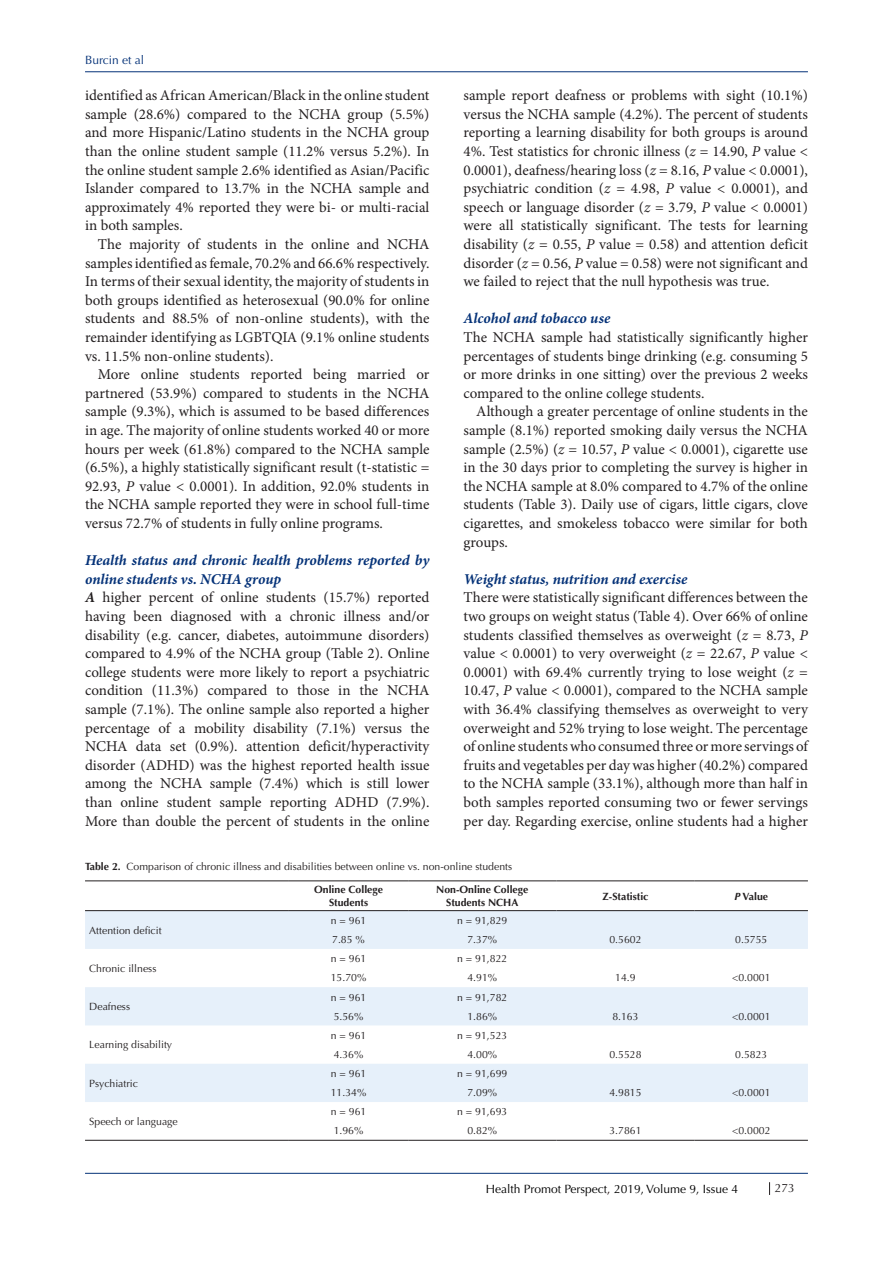
<style>
.page{position:relative;width:893px;height:1263px;background:#fff}
.page>*{position:absolute;margin:0;border:0;box-sizing:border-box;transform-origin:0 0}
.t1{font:15px/18.6px "Minion Pro";color:#231f20;text-align:justify}
.t2{font:italic 700 15px/18.6px "Minion Pro";letter-spacing:-.005em;color:#053278}
.t3{font:12px "Optima LT Std";color:#000}
.t4{font:12px "Optima LT Std";color:#053278}
.t5{font:12px "Optima LT Std";color:#231f20}
.t6{font:10.5px "Optima LT Std";color:#231f20}
.t7{font:700 10.5px/13.5px "Optima LT Std";color:#231f20;text-align:center}
.s1{font-style:italic}
.s2{font-weight:700;font-style:italic}
.s3{font-weight:700}
.s4{color:#150000}
</style>
<div class="page">
<hr style="left:85px;top:71px;width:723px;height:1px;background:#053278">
<hr style="left:85px;top:1173px;width:723px;height:1px;background:#053278">
<svg style="left:769px;top:1182px;width:1px;height:13px"></svg>
<svg style="left:85px;top:911px;width:723px;height:191px;fill:#e6f0fa"></svg>
<hr style="left:85px;top:880px;width:204px;height:1px;background:#231f20">
<hr style="left:289px;top:880px;width:119px;height:1px;background:#231f20">
<hr style="left:408px;top:880px;width:148px;height:1px;background:#231f20">
<hr style="left:556px;top:880px;width:139px;height:1px;background:#231f20">
<hr style="left:695px;top:880px;width:113px;height:1px;background:#231f20">
<hr style="left:85px;top:910px;width:204px;height:1px;background:#231f20">
<hr style="left:289px;top:910px;width:119px;height:1px;background:#231f20">
<hr style="left:408px;top:910px;width:148px;height:1px;background:#231f20">
<hr style="left:556px;top:910px;width:139px;height:1px;background:#231f20">
<hr style="left:695px;top:910px;width:113px;height:1px;background:#231f20">
<hr style="left:85px;top:1140px;width:204px;height:1px;background:#231f20">
<hr style="left:289px;top:1140px;width:119px;height:1px;background:#231f20">
<hr style="left:408px;top:1140px;width:148px;height:1px;background:#231f20">
<hr style="left:556px;top:1140px;width:139px;height:1px;background:#231f20">
<hr style="left:695px;top:1140px;width:113px;height:1px;background:#231f20">
<p class="t4" style="left:85px;top:53px;width:61px">Burcin et al</p>
<p class="t1" style="left:85px;top:86px;width:346px">identified as African American/Black in the online student sample (28.6%) compared to the NCHA group (5.5%) and more Hispanic/Latino students in the NCHA group than the online student sample (11.2% versus 5.2%). In the online student sample 2.6% identified as Asian/Pacific Islander compared to 13.7% in the NCHA sample and approximately 4% reported they were bi- or multi-racial in both samples.</p>
<p class="t1" style="left:85px;top:235px;width:346px;text-indent:13px">The majority of students in the online and NCHA samples identified as female, 70.2% and 66.6% respectively.<br>In terms of their sexual identity, the majority of students in both groups identified as heterosexual (90.0% for online students and 88.5% of non-online students), with the remainder identifying as LGBTQIA (9.1% online students vs. 11.5% non-online students).</p>
<p class="t1" style="left:85px;top:365px;width:346px;text-indent:13px">More online students reported being married or partnered (53.9%) compared to students in the NCHA sample (9.3%), which is assumed to be based differences in age. The majority of online students worked 40 or more hours per week (61.8%) compared to the NCHA sample (6.5%), a highly statistically significant result (t-statistic = 92.93, <span class="s1">P</span> value &lt; 0.0001). In addition, 92.0% students in the NCHA sample reported they were in school full-time versus 72.7% of students in fully online programs.</p>
<p class="t2" style="left:85px;top:551px;width:346px">Health status and chronic health problems reported by online students vs. NCHA group</p>
<p class="t1" style="left:85px;top:588px;width:346px"><span class="s2">A</span> higher percent of online students (15.7%) reported having been diagnosed with a chronic illness and/or disability (e.g. cancer, diabetes, autoimmune disorders) compared to 4.9% of the NCHA group (Table 2). Online college students were more likely to report a psychiatric condition (11.3%) compared to those in the NCHA sample (7.1%). The online sample also reported a higher percentage of a mobility disability (7.1%) versus the NCHA data set (0.9%). attention deficit/hyperactivity disorder (ADHD) was the highest reported health issue among the NCHA sample (7.4%) which is still lower than online student sample reporting ADHD (7.9%).<br>More than double the percent of students in the online</p>
<p class="t1" style="left:463px;top:86px;width:346px">sample report deafness or problems with sight (10.1%) versus the NCHA sample (4.2%). The percent of students reporting a learning disability for both groups is around 4%. Test statistics for chronic illness (<span class="s1">z</span> = 14.90, <span class="s1">P</span> value &lt; 0.0001), deafness/hearing loss (<span class="s1">z</span> = 8.16, <span class="s1">P</span> value &lt; 0.0001), psychiatric condition (<span class="s1">z</span> = 4.98, <span class="s1">P</span> value &lt; 0.0001), and speech or language disorder (<span class="s1">z</span> = 3.79, <span class="s1">P</span> value &lt; 0.0001) were all statistically significant. The tests for learning disability (<span class="s1">z</span> = 0.55, <span class="s1">P</span> value = 0.58) and attention deficit disorder (<span class="s1">z</span> = 0.56, <span class="s1">P</span> value = 0.58) were not significant and we failed to reject that the null hypothesis was true.</p>
<p class="t2" style="left:463px;top:309px;width:148px">Alcohol and tobacco use</p>
<p class="t1" style="left:463px;top:328px;width:346px">The NCHA sample had statistically significantly higher percentages of students binge drinking (e.g. consuming 5 or more drinks in one sitting) over the previous 2 weeks compared to the online college students.</p>
<p class="t1" style="left:463px;top:402px;width:346px;text-indent:13px">Although a greater percentage of online students in the sample (8.1%) reported smoking daily versus the NCHA sample (2.5%) (<span class="s1">z</span> = 10.57, <span class="s1">P</span> value &lt; 0.0001), cigarette use in the 30 days prior to completing the survey is higher in the NCHA sample at 8.0% compared to 4.7% of the online students (Table 3). Daily use of cigars, little cigars, clove cigarettes, and smokeless tobacco were similar for both groups.</p>
<p class="t2" style="left:463px;top:569px;width:225px">Weight status, nutrition and exercise</p>
<p class="t1" style="left:463px;top:588px;width:346px">There were statistically significant differences between the two groups on weight status (Table 4). Over 66% of online students classified themselves as overweight (<span class="s1">z</span> = 8.73, <span class="s1">P </span>value &lt; 0.0001) to very overweight (<span class="s1">z</span> = 22.67, <span class="s1">P</span> value &lt; 0.0001) with 69.4% currently trying to lose weight (<span class="s1">z</span> = 10.47, <span class="s1">P</span> value &lt; 0.0001), compared to the NCHA sample with 36.4% classifying themselves as overweight to very overweight and 52% trying to lose weight. The percentage of online students who consumed three or more servings of fruits and vegetables per day was higher (40.2%) compared to the NCHA sample (33.1%), although more than half in both samples reported consuming two or fewer servings per day. Regarding exercise, online students had a higher</p>
<p class="t6" style="left:85px;top:860px;width:429px"><span class="s3">Table 2.</span> Comparison of chronic illness and disabilities between online vs. non-online students</p>
<p class="t7" style="left:314px;top:883px;width:70px">Online College<br>Students</p>
<p class="t7" style="left:436px;top:883px;width:94px">Non-Online College<br>Students NCHA</p>
<p class="t7" style="left:602px;top:889px;width:48px">Z-Statistic</p>
<p class="t7" style="left:734px;top:889px;width:35px"><span class="s1">P</span> Value</p>
<p class="t6" style="left:89px;top:924px;width:74px">Attention deficit</p>
<p class="t6" style="left:331px;top:914px;width:37px">n = 961</p>
<p class="t6" style="left:457px;top:914px;width:52px">n = 91,829</p>
<p class="t6" style="left:332px;top:933px;width:34px">7.85 %</p>
<p class="t6" style="left:467px;top:933px;width:31px">7.37%</p>
<p class="t6" style="left:609px;top:933px;width:34px">0.5602</p>
<p class="t6" style="left:735px;top:933px;width:34px">0.5755</p>
<p class="t6" style="left:89px;top:962px;width:69px">Chronic illness</p>
<p class="t6" style="left:89px;top:1000px;width:42px">Deafness</p>
<p class="t6" style="left:89px;top:1039px;width:84px">Learning disability</p>
<p class="t6" style="left:89px;top:1077px;width:50px">Psychiatric</p>
<p class="t6" style="left:89px;top:1115px;width:90px">Speech or language</p>
<p class="t6" style="left:331px;top:953px;width:37px">n = 961</p>
<p class="t6" style="left:457px;top:953px;width:52px">n = 91,822</p>
<p class="t6" style="left:331px;top:972px;width:37px">15.70%</p>
<p class="t6" style="left:467px;top:972px;width:31px">4.91%</p>
<p class="t6" style="left:615px;top:972px;width:22px">14.9</p>
<p class="t6" style="left:732px;top:972px;width:40px">&lt;0.0001</p>
<p class="t6" style="left:331px;top:991px;width:37px">n = 961</p>
<p class="t6" style="left:457px;top:991px;width:52px">n = 91,782</p>
<p class="t6" style="left:334px;top:1010px;width:31px">5.56%</p>
<p class="t6" style="left:467px;top:1010px;width:31px">1.86%</p>
<p class="t6" style="left:612px;top:1010px;width:28px">8.163</p>
<p class="t6" style="left:732px;top:1010px;width:40px">&lt;0.0001</p>
<p class="t6" style="left:331px;top:1029px;width:37px">n = 961</p>
<p class="t6" style="left:457px;top:1029px;width:52px">n = 91,523</p>
<p class="t6" style="left:334px;top:1048px;width:31px">4.36%</p>
<p class="t6" style="left:467px;top:1048px;width:31px">4.00%</p>
<p class="t6" style="left:609px;top:1048px;width:34px">0.5528</p>
<p class="t6" style="left:735px;top:1048px;width:34px">0.5823</p>
<p class="t6" style="left:331px;top:1067px;width:37px">n = 961</p>
<p class="t6" style="left:457px;top:1067px;width:52px">n = 91,699</p>
<p class="t6" style="left:331px;top:1086px;width:37px">11.34%</p>
<p class="t6" style="left:467px;top:1086px;width:31px">7.09%</p>
<p class="t6" style="left:609px;top:1086px;width:34px">4.9815</p>
<p class="t6" style="left:732px;top:1086px;width:40px">&lt;0.0001</p>
<p class="t6" style="left:331px;top:1106px;width:37px">n = 961</p>
<p class="t6" style="left:457px;top:1106px;width:52px">n = 91,693</p>
<p class="t6" style="left:334px;top:1125px;width:31px">1.96%</p>
<p class="t6" style="left:467px;top:1125px;width:31px">0.82%</p>
<p class="t6" style="left:609px;top:1125px;width:34px">3.7861</p>
<p class="t6" style="left:732px;top:1125px;width:40px">&lt;0.0002</p>
<p class="t3" style="left:486px;top:1181px;width:254px">Health Promot Perspect<span class="s4">,</span> 2019, Volume 9, Issue 4</p>
<p class="t5" style="left:775px;top:1181px;width:22px">273</p>
</div>
